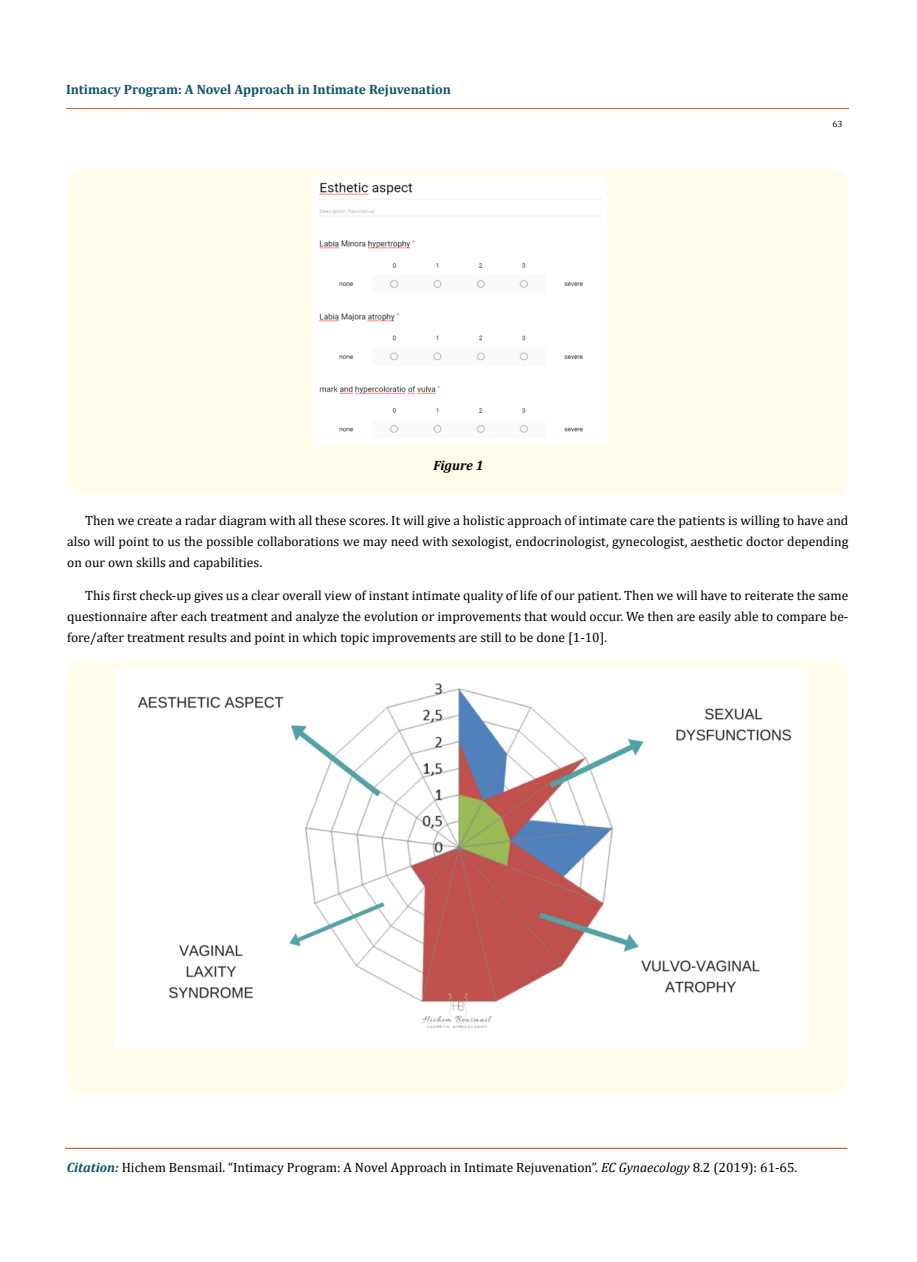
<style>
.page{position:relative;width:917px;height:1262px;background:#fff}
.page>*{position:absolute;margin:0;border:0;box-sizing:border-box;transform-origin:0 0}
.t1{font:13.5px/21px "Cambria";color:#000;text-align:justify}
.t2{font:700 13.5px "Cambria";color:#0e546a}
.t3{font:italic 700 13.5px "Cambria";color:#000}
.t4{font:9px "Cambria";color:#000}
.s1{font-weight:700;font-style:italic;color:#0e546a}
.s2{font-style:italic}
</style>
<div class="page">
<hr style="left:67px;top:108px;width:781px;height:1px;background:#e05d1a">
<div style="left:66px;top:1148px;width:781px;height:1px;border:1px solid #e05d1a"></div>
<div style="left:67px;top:168px;width:781px;height:327px;background:#fffde9;border-radius:18px"></div>
<div style="left:312px;top:176px;width:294px;height:269px;background:#fff"></div>
<div style="left:67px;top:660px;width:781px;height:434px;background:#fffde9;border-radius:18px"></div>
<img style="left:114px;top:669px;width:693px;height:378px">
<p class="t2" style="left:66px;top:80px;width:386px">Intimacy Program: A Novel Approach in Intimate Rejuvenation</p>
<p class="t3" style="left:433px;top:456px;width:52px">Figure 1</p>
<p class="t4" style="left:832px;top:119px;width:11px">63</p>
<p class="t1" style="left:67px;top:510px;width:782px;text-indent:18px">Then we create a radar diagram with all these scores. It will give a holistic approach of intimate care the patients is willing to have and also will point to us the possible collaborations we may need with sexologist, endocrinologist, gynecologist, aesthetic doctor depending on our own skills and capabilities.</p>
<p class="t1" style="left:67px;top:585px;width:782px;text-indent:18px">This first check-up gives us a clear overall view of instant intimate quality of life of our patient. Then we will have to reiterate the same questionnaire after each treatment and analyze the evolution or improvements that would occur. We then are easily able to compare be&shy;fore/after treatment results and point in which topic improvements are still to be done [1-10].</p>
<p class="t1" style="left:67px;top:1157px;width:732px"><span class="s1">Citation:</span> Hichem Bensmail. “Intimacy Program: A Novel Approach in Intimate Rejuvenation”. <span class="s2">EC Gynaecology</span> 8.2 (2019): 61-65.</p>
</div>
